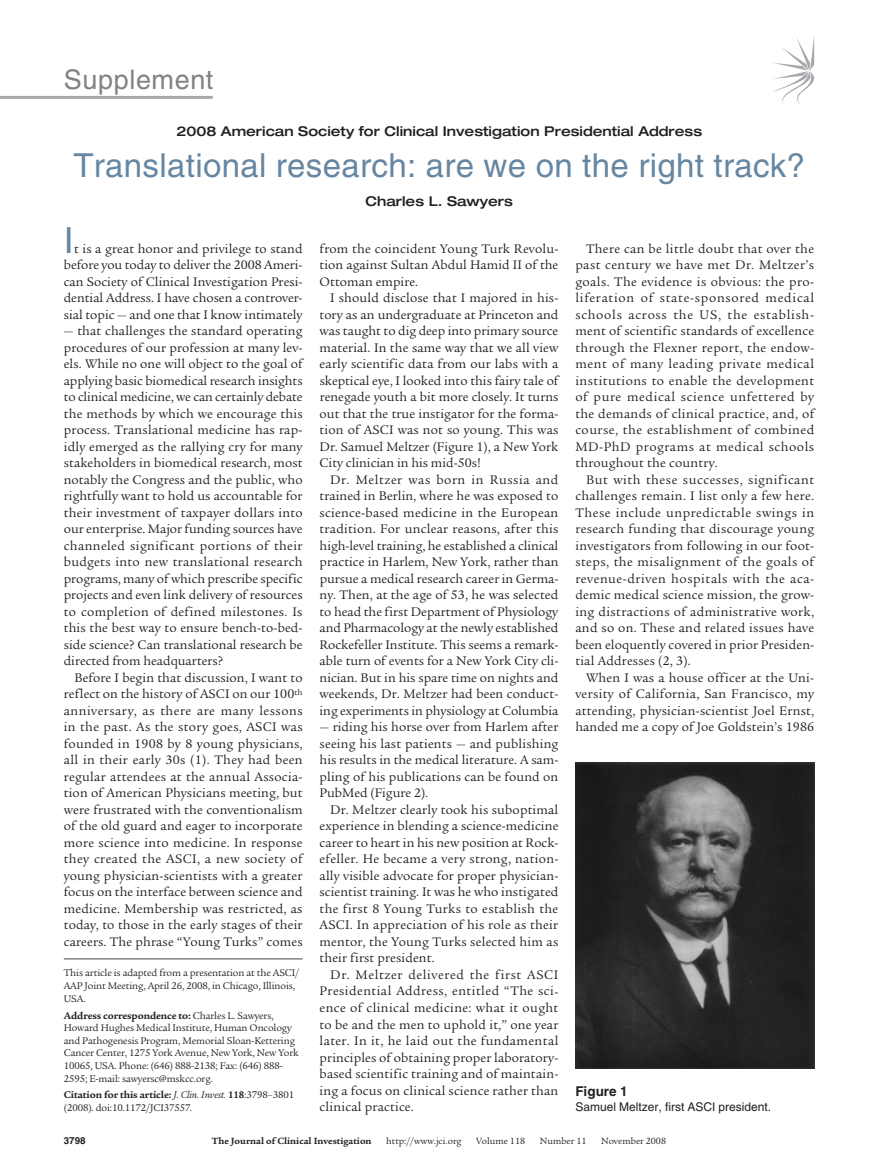
<style>
.page{position:relative;width:878px;height:1174px;background:#fff}
.page>*{position:absolute;margin:0;border:0;box-sizing:border-box;transform-origin:0 0}
.t1{font:36px "Helvetica LT Std";color:#6686a1}
.t2{font:33px "Helvetica LT Std";letter-spacing:.01em;color:#6686a1}
.t3{font:27px "Helvetica LT Std";letter-spacing:.02em;color:#808285}
.t4{font:13.5px/16.5px "Legacy Serif Std";letter-spacing:.01em;color:#231f20;text-align:justify}
.t5{font:500 expanded 13.5px "Helvetica Neue LT Std";color:#231f20}
.t6{font:700 13.5px "Helvetica LT Std";color:#231f20}
.t7{font:12px "Helvetica LT Std";color:#231f20}
.t8{font:10.5px/12.6px "Legacy Serif Std";letter-spacing:-.01em;color:#231f20}
.t9{font:9.75px "Legacy Serif Std";color:#231f20}
.t10{font:700 9.75px "Legacy Serif Std";color:#231f20}
.t11{font:700 9.75px "Helvetica LT Std";color:#231f20}
.s1{font-weight:700}
.s2{font-style:italic}
</style>
<div class="page">
<hr style="left:0;top:96px;width:213px;height:3px;background:#a8a9ad">
<svg style="left:773px;top:38px;width:41px;height:66px"></svg>
<hr style="left:64px;top:958px;width:238px;height:1px;background:#808285">
<img style="left:575px;top:762px;width:239px;height:306px">
<h3 class="t3" style="left:64px;top:64px;width:151px">Supplement</h3>
<p class="t5" style="left:176px;top:123px;width:527px">2008 American Society for Clinical Investigation Presidential Address</p>
<h2 class="t2" style="left:73px;top:146px;width:733px">Translational research: are we on the right track?</h2>
<p class="t5" style="left:365px;top:192px;width:149px">Charles L. Sawyers</p>
<h1 class="t1" style="left:64px;top:219px;width:12px">I</h1>
<p class="t4" style="left:319px;top:240px;width:240px">from the coincident Young Turk Revolu&shy;tion against Sultan Abdul Hamid II of the Ottoman empire.</p>
<p class="t4" style="left:319px;top:290px;width:240px;text-indent:11px">I should disclose that I majored in his&shy;tory as an undergraduate at Princeton and was taught to dig deep into primary source material. In the same way that we all view early scientific data from our labs with a skeptical eye, I looked into this fairy tale of renegade youth a bit more closely. It turns out that the true instigator for the forma&shy;tion of ASCI was not so young. This was Dr. Samuel Meltzer (Figure 1), a New York City clinician in his mid-50s!</p>
<p class="t4" style="left:319px;top:471px;width:240px;text-indent:11px">Dr. Meltzer was born in Russia and trained in Berlin, where he was exposed to science-based medicine in the European tradition. For unclear reasons, after this high-level training, he established a clinical practice in Harlem, New York, rather than pursue a medical research career in Germa&shy;ny. Then, at the age of 53, he was selected to head the first Department of Physiology and Pharmacology at the newly established Rockefeller Institute. This seems a remark&shy;able turn of events for a New York City cli&shy;nician. But in his spare time on nights and weekends, Dr. Meltzer had been conduct&shy;ing experiments in physiology at Columbia</p>
<p class="t4" style="left:319px;top:719px;width:240px">— riding his horse over from Harlem after seeing his last patients — and publishing his results in the medical literature. A sam&shy;pling of his publications can be found on PubMed (Figure 2).</p>
<p class="t4" style="left:319px;top:801px;width:240px;text-indent:11px">Dr. Meltzer clearly took his suboptimal experience in blending a science-medicine career to heart in his new position at Rock&shy;efeller. He became a very strong, nation&shy;ally visible advocate for proper physician&shy;scientist training. It was he who instigated the first 8 Young Turks to establish the ASCI. In appreciation of his role as their mentor, the Young Turks selected him as their first president.</p>
<p class="t4" style="left:319px;top:966px;width:240px;text-indent:11px">Dr. Meltzer delivered the first ASCI Presidential Address, entitled “The sci&shy;ence of clinical medicine: what it ought to be and the men to uphold it,” one year later. In it, he laid out the fundamental principles of obtaining proper laboratory&shy;based scientific training and of maintain&shy;ing a focus on clinical science rather than clinical practice.</p>
<p class="t4" style="left:575px;top:240px;width:240px;text-indent:11px">There can be little doubt that over the past century we have met Dr. Meltzer’s goals. The evidence is obvious: the pro&shy;liferation of state-sponsored medical schools across the US, the establish&shy;ment of scientific standards of excellence through the Flexner report, the endow&shy;ment of many leading private medical institutions to enable the development of pure medical science unfettered by the demands of clinical practice, and, of course, the establishment of combined MD-PhD programs at medical schools throughout the country.</p>
<p class="t4" style="left:575px;top:471px;width:240px;text-indent:11px">But with these successes, significant challenges remain. I list only a few here.<br>These include unpredictable swings in research funding that discourage young investigators from following in our foot&shy;steps, the misalignment of the goals of revenue-driven hospitals with the aca&shy;demic medical science mission, the grow&shy;ing distractions of administrative work, and so on. These and related issues have been eloquently covered in prior Presiden&shy;tial Addresses (2, 3).</p>
<p class="t4" style="left:575px;top:669px;width:240px;text-indent:11px">When I was a house officer at the Uni&shy;versity of California, San Francisco, my attending, physician-scientist Joel Ernst, handed me a copy of Joe Goldstein’s 1986</p>
<p class="t4" style="left:64px;top:240px;width:240px;text-indent:10px">t is a great honor and privilege to stand before you today to deliver the 2008 Ameri&shy;can Society of Clinical Investigation Presi&shy;dential Address. I have chosen a controver&shy;sial topic — and one that I know intimately</p>
<p class="t4" style="left:64px;top:323px;width:240px">— that challenges the standard operating procedures of our profession at many lev&shy;els. While no one will object to the goal of applying basic biomedical research insights to clinical medicine, we can certainly debate the methods by which we encourage this process. Translational medicine has rap&shy;idly emerged as the rallying cry for many stakeholders in biomedical research, most notably the Congress and the public, who rightfully want to hold us accountable for their investment of taxpayer dollars into our enterprise. Major funding sources have channeled significant portions of their budgets into new translational research programs, many of which prescribe specific projects and even link delivery of resources to completion of defined milestones. Is this the best way to ensure bench-to-bed&shy;side science? Can translational research be directed from headquarters?</p>
<p class="t4" style="left:64px;top:669px;width:240px;text-indent:11px">Before I begin that discussion, I want to reflect on the history of ASCI on our 100<sup>th </sup>anniversary, as there are many lessons in the past. As the story goes, ASCI was founded in 1908 by 8 young physicians, all in their early 30s (1). They had been regular attendees at the annual Associa&shy;tion of American Physicians meeting, but were frustrated with the conventionalism of the old guard and eager to incorporate more science into medicine. In response they created the ASCI, a new society of young physician-scientists with a greater focus on the interface between science and medicine. Membership was restricted, as today, to those in the early stages of their careers. The phrase “Young Turks” comes</p>
<p class="t8" style="left:64px;top:967px;width:237px">This article is adapted from a presentation at the ASCI/<br>AAP Joint Meeting, April 26, 2008, in Chicago, Illinois,<br>USA.</p>
<p class="t8" style="left:64px;top:1009px;width:236px"><span class="s1">Address correspondence to:</span> Charles L. Sawyers, Howard Hughes Medical Institute, Human Oncology and Pathogenesis Program, Memorial Sloan-Kettering Cancer Center, 1275 York Avenue, New York, New York 10065, USA. Phone: (646) 888-2138; Fax: (646) 888- 2595; E-mail: sawyersc@mskcc.org.</p>
<p class="t8" style="left:64px;top:1089px;width:232px"><span class="s1">Citation for this article:</span> <span class="s2">J. Clin. Invest.</span> <span class="s1">118</span>:3798–3801 (2008). doi:10.1172/JCI37557.</p>
<p class="t6" style="left:575px;top:1083px;width:54px">Figure 1</p>
<p class="t7" style="left:575px;top:1099px;width:197px">Samuel Meltzer, first ASCI president.</p>
<p class="t11" style="left:64px;top:1134px;width:23px">3798</p>
<p class="t10" style="left:212px;top:1135px;width:161px">The Journal of Clinical Investigation</p>
<p class="t9" style="left:386px;top:1135px;width:77px">http://www.jci.org</p>
<p class="t9" style="left:476px;top:1135px;width:50px">Volume 118</p>
<p class="t9" style="left:540px;top:1135px;width:48px">Number 11</p>
<p class="t9" style="left:601px;top:1135px;width:66px">November 2008</p>
</div>
